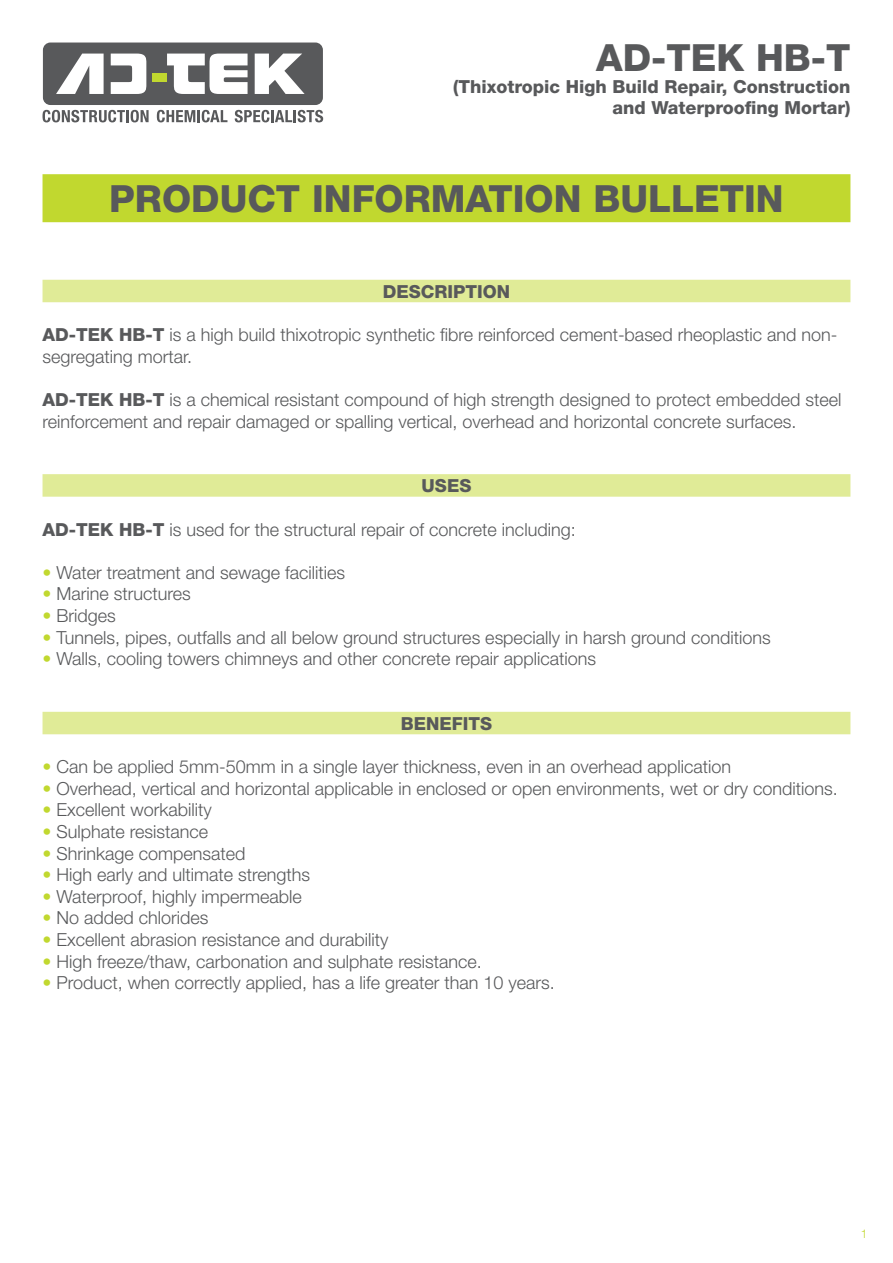
<style>
.page{position:relative;width:893px;height:1263px;background:#fff}
.page>*{position:absolute;margin:0;border:0;box-sizing:border-box;transform-origin:0 0}
.t1{font:800 37.5px "Helvetica Neue";color:#58595b}
.t2{font:300 18px/21.6px "Helvetica Neue";color:#58595b}
.t3{font:800 18px/21.6px "Helvetica Neue";color:#58595b;text-align:right}
.t4{font:300 12px "Helvetica Neue";color:#c1d82f}
.s1{font-weight:800}
.s2{color:#c1d82f}
</style>
<div class="page">
<div style="left:43px;top:174px;width:807px;height:48px;background:#c1d82f"></div>
<div style="left:43px;top:280px;width:807px;height:22px;background:#e0eb97"></div>
<div style="left:43px;top:474px;width:807px;height:23px;background:#e0eb97"></div>
<div style="left:43px;top:712px;width:807px;height:22px;background:#e0eb97"></div>
<svg style="left:43px;top:43px;width:280px;height:79px"></svg>
<h1 class="t1" style="left:596px;top:36px;width:256px">AD-TEK HB-T</h1>
<p class="t3" style="left:453px;top:76px;width:399px">(Thixotropic High Build Repair, Construction and Waterproofing Mortar)</p>
<h1 class="t1" style="left:109px;top:176px;width:676px">PRODUCT INFORMATION BULLETIN</h1>
<p class="t3" style="left:383px;top:281px;width:129px">DESCRIPTION</p>
<p class="t2" style="left:43px;top:324px;width:796px"><span class="s1">AD-TEK HB-T</span> is a high build thixotropic synthetic fibre reinforced cement-based rheoplastic and non&shy;segregating mortar.</p>
<p class="t2" style="left:43px;top:388px;width:800px"><span class="s1">AD-TEK HB-T</span> is a chemical resistant compound of high strength designed to protect embedded steel reinforcement and repair damaged or spalling vertical, overhead and horizontal concrete surfaces.</p>
<p class="t3" style="left:422px;top:475px;width:51px">USES</p>
<p class="t2" style="left:43px;top:518px;width:535px"><span class="s1">AD-TEK HB-T</span> is used for the structural repair of concrete including:</p>
<p class="t2" style="left:43px;top:561px;width:304px"><span class="s2">•</span> Water treatment and sewage facilities</p>
<p class="t2" style="left:43px;top:583px;width:150px"><span class="s2">•</span> Marine structures</p>
<p class="t2" style="left:43px;top:604px;width:75px"><span class="s2">•</span> Bridges</p>
<p class="t2" style="left:43px;top:626px;width:730px"><span class="s2">•</span> Tunnels, pipes, outfalls and all below ground structures especially in harsh ground conditions</p>
<p class="t2" style="left:43px;top:648px;width:555px"><span class="s2">•</span> Walls, cooling towers chimneys and other concrete repair applications</p>
<p class="t3" style="left:401px;top:713px;width:93px">BENEFITS</p>
<p class="t2" style="left:43px;top:756px;width:690px"><span class="s2">•</span> Can be applied 5mm-50mm in a single layer thickness, even in an overhead application</p>
<p class="t2" style="left:43px;top:777px;width:797px"><span class="s2">•</span> Overhead, vertical and horizontal applicable in enclosed or open environments, wet or dry conditions.</p>
<p class="t2" style="left:43px;top:799px;width:171px"><span class="s2">•</span> Excellent workability</p>
<p class="t2" style="left:43px;top:820px;width:167px"><span class="s2">•</span> Sulphate resistance</p>
<p class="t2" style="left:43px;top:842px;width:205px"><span class="s2">•</span> Shrinkage compensated</p>
<p class="t2" style="left:43px;top:864px;width:269px"><span class="s2">•</span> High early and ultimate strengths</p>
<p class="t2" style="left:43px;top:885px;width:261px"><span class="s2">•</span> Waterproof, highly impermeable</p>
<p class="t2" style="left:43px;top:907px;width:168px"><span class="s2">•</span> No added chlorides</p>
<p class="t2" style="left:43px;top:928px;width:348px"><span class="s2">•</span> Excellent abrasion resistance and durability</p>
<p class="t2" style="left:43px;top:950px;width:441px"><span class="s2">•</span> High freeze/thaw, carbonation and sulphate resistance.</p>
<p class="t2" style="left:43px;top:972px;width:514px"><span class="s2">•</span> Product, when correctly applied, has a life greater than 10 years.</p>
<p class="t4" style="left:861px;top:1227px;width:8px">1</p>
</div>
